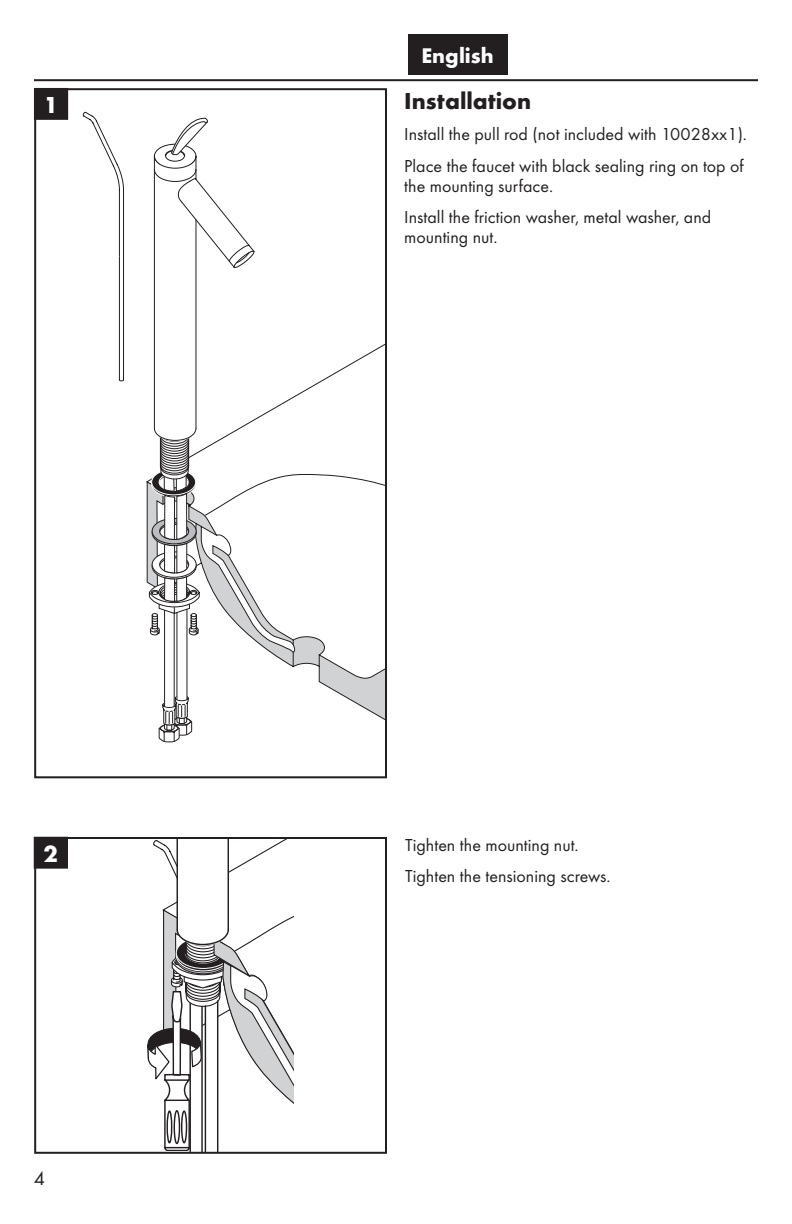
<style>
.page{position:relative;width:792px;height:1224px;background:#fff}
.page>*{position:absolute;margin:0;border:0;box-sizing:border-box;transform-origin:0 0}
.section_heading{font:700 24px "Futura TOT";color:#231f20}
.t1{font:700 24px "Futura TOT";color:#fff}
.t2{font:700 22px "Futura TOT";color:#fff}
.t3{font:20px "Futura TOT Boo";color:#231f20}
.body_text{font:18px/20px "Futura TOT Boo";color:#231f20}
</style>
<div class="page">
<svg style="left:147px;top:840px;width:147px;height:311px"></svg>
<hr style="left:123px;top:257px;width:1px;height:123px;background:#231f20">
<hr style="left:119px;top:257px;width:1px;height:123px;background:#231f20">
<svg style="left:83px;top:112px;width:41px;height:146px"></svg>
<svg style="left:146px;top:344px;width:238px;height:376px"></svg>
<svg style="left:148px;top:117px;width:148px;height:626px"></svg>
<div style="left:34px;top:88px;width:353px;height:690px;border:2px solid #231f20"></div>
<div style="left:34px;top:837px;width:353px;height:317px;border:2px solid #231f20"></div>
<div style="left:34px;top:88px;width:34px;height:31px;background:#231f20"></div>
<div style="left:34px;top:88px;width:34px;height:32px;border:1px solid #231f20"></div>
<div style="left:34px;top:837px;width:33px;height:31px;background:#231f20"></div>
<div style="left:34px;top:837px;width:34px;height:31px;border:1px solid #231f20"></div>
<hr style="left:34px;top:79px;width:724px;height:2px;background:#231f20">
<div style="left:408px;top:34px;width:99px;height:40px;background:#231f20"></div>
<p class="t1" style="left:44px;top:90px;width:16px">1</p>
<p class="t1" style="left:44px;top:839px;width:16px">2</p>
<p class="t3" style="left:34px;top:1166px;width:13px">4</p>
<p class="t2" style="left:422px;top:42px;width:74px">English</p>
<p class="section_heading" style="left:404px;top:86px;width:128px">Installation</p>
<p class="body_text" style="left:404px;top:124px;width:344px">Install the pull rod (not included with 10028xx1).</p>
<p class="body_text" style="left:404px;top:156px;width:341px">Place the faucet with black sealing ring on top of the mounting surface.</p>
<p class="body_text" style="left:404px;top:207px;width:308px">Install the friction washer, metal washer, and mounting nut.</p>
<p class="body_text" style="left:405px;top:834px;width:175px">Tighten the mounting nut.</p>
<p class="body_text" style="left:405px;top:866px;width:207px">Tighten the tensioning screws.</p>
</div>
